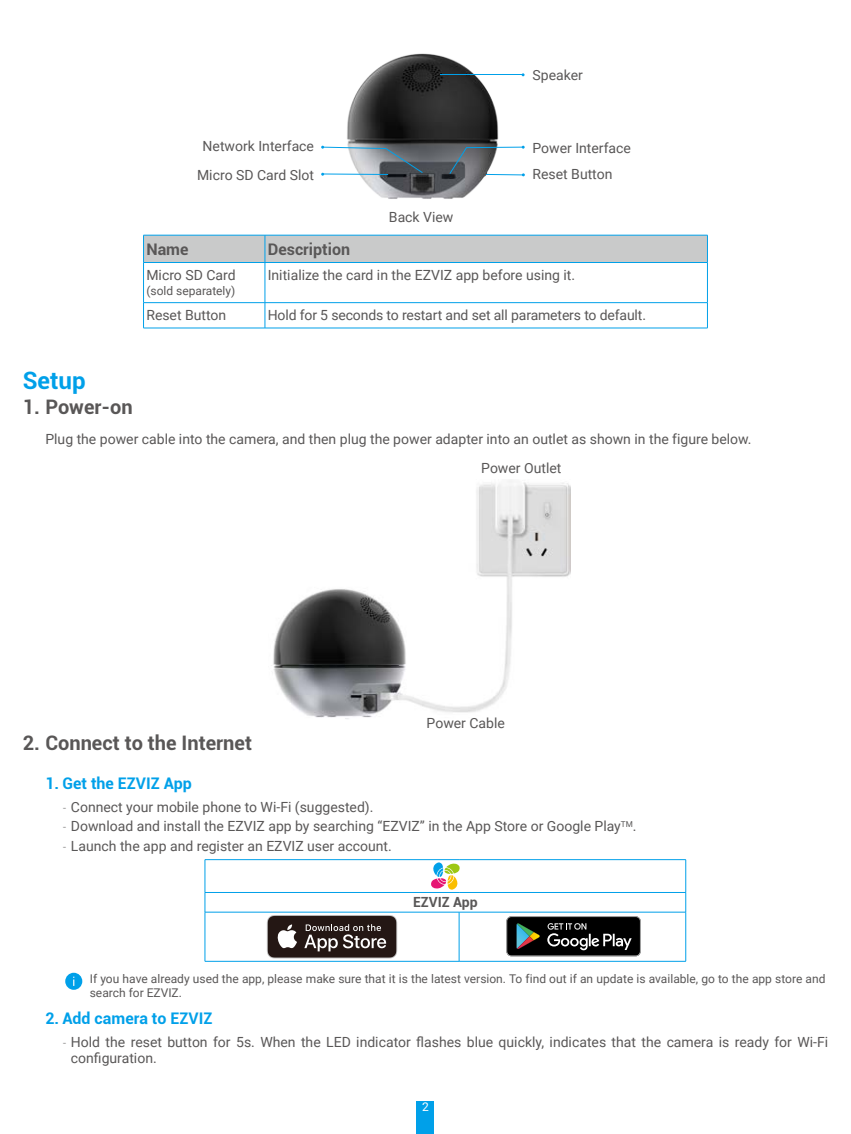
<style>
.page{position:relative;width:851px;height:1134px;background:#fff}
.page>*{position:absolute;margin:0;border:0;box-sizing:border-box;transform-origin:0 0}
.t1{font:700 24px "Roboto";color:#00a0e9}
.t2{font:700 20px "Roboto";color:#595757}
.t3{font:700 16px "Roboto";color:#00a0e9}
.t4{font:700 16px "Roboto";color:#595757}
.t5{font:14px/28.8px "Roboto";color:#595757}
.t6{font:700 14px "Roboto";color:#595757}
.t7{font:12px/14.4px "Roboto";color:#595757}
.t8{font:12px "Roboto";color:#fff}
.s1{font-family:"DIN Cond";font-weight:300}
</style>
<div class="page">
<div style="left:417px;top:1101px;width:17px;height:33px;background:#00a0e9"></div>
<img style="left:322px;top:53px;width:203px;height:146px">
<hr style="left:440px;top:75px;width:81px;height:1px;background:#00a0e9">
<svg style="left:449px;top:146px;width:75px;height:30px"></svg>
<svg style="left:321px;top:146px;width:102px;height:30px"></svg>
<div style="left:143px;top:235px;width:565px;height:27px;background:#c9caca"></div>
<hr style="left:143px;top:262px;width:122px;height:1px;background:#00a0e9">
<hr style="left:143px;top:263px;width:1px;height:40px;background:#00a0e9">
<hr style="left:265px;top:262px;width:442px;height:1px;background:#00a0e9">
<hr style="left:264px;top:263px;width:1px;height:40px;background:#00a0e9">
<hr style="left:707px;top:263px;width:1px;height:40px;background:#00a0e9">
<hr style="left:143px;top:302px;width:122px;height:1px;background:#00a0e9">
<svg style="left:143px;top:303px;width:1px;height:25px"></svg>
<hr style="left:265px;top:302px;width:442px;height:1px;background:#00a0e9">
<svg style="left:264px;top:303px;width:1px;height:25px"></svg>
<svg style="left:707px;top:303px;width:1px;height:25px"></svg>
<hr style="left:143px;top:328px;width:122px;height:1px;background:#00a0e9">
<hr style="left:265px;top:328px;width:442px;height:1px;background:#00a0e9">
<img style="left:273px;top:480px;width:297px;height:239px">
<hr style="left:205px;top:859px;width:254px;height:1px;background:#00a0e9">
<hr style="left:204px;top:860px;width:1px;height:32px;background:#00a0e9">
<hr style="left:459px;top:859px;width:226px;height:1px;background:#00a0e9">
<hr style="left:685px;top:860px;width:1px;height:32px;background:#00a0e9">
<hr style="left:205px;top:892px;width:254px;height:1px;background:#00a0e9">
<svg style="left:204px;top:892px;width:1px;height:20px"></svg>
<hr style="left:459px;top:892px;width:226px;height:1px;background:#00a0e9">
<svg style="left:685px;top:892px;width:1px;height:20px"></svg>
<hr style="left:205px;top:912px;width:254px;height:1px;background:#00a0e9">
<hr style="left:204px;top:912px;width:1px;height:49px;background:#00a0e9">
<hr style="left:459px;top:912px;width:226px;height:1px;background:#00a0e9">
<hr style="left:458px;top:912px;width:1px;height:49px;background:#00a0e9">
<hr style="left:685px;top:912px;width:1px;height:49px;background:#00a0e9">
<hr style="left:205px;top:961px;width:254px;height:1px;background:#00a0e9">
<hr style="left:459px;top:961px;width:226px;height:1px;background:#00a0e9">
<svg style="left:431px;top:862px;width:29px;height:28px"></svg>
<svg style="left:267px;top:915px;width:130px;height:43px;background:#4d4340"></svg>
<svg style="left:506px;top:916px;width:134px;height:40px;background:#282a29"></svg>
<div style="left:65px;top:973px;width:17px;height:17px;background:#00a0e9;border-radius:50%"></div>
<p class="t5" style="left:532px;top:61px;width:52px">Speaker</p>
<p class="t5" style="left:203px;top:131px;width:113px">Network Interface</p>
<p class="t5" style="left:532px;top:133px;width:100px">Power Interface</p>
<p class="t5" style="left:197px;top:160px;width:118px">Micro SD Card Slot</p>
<p class="t5" style="left:532px;top:159px;width:81px">Reset Button</p>
<p class="t5" style="left:389px;top:202px;width:66px">Back View</p>
<p class="t4" style="left:146px;top:238px;width:44px">Name</p>
<p class="t4" style="left:268px;top:238px;width:84px">Description</p>
<p class="t5" style="left:146px;top:260px;width:91px">Micro SD Card</p>
<p class="t7" style="left:146px;top:283px;width:90px">(sold separately)</p>
<p class="t5" style="left:268px;top:260px;width:309px">Initialize the card in the EZVIZ app before using it.</p>
<p class="t5" style="left:146px;top:300px;width:81px">Reset Button</p>
<p class="t5" style="left:268px;top:300px;width:379px">Hold for 5 seconds to restart and set all parameters to default.</p>
<h1 class="t1" style="left:23px;top:363px;width:64px">Setup</h1>
<h2 class="t2" style="left:23px;top:393px;width:112px">1. Power-on</h2>
<p class="t5" style="left:481px;top:424px;width:272px;text-indent:-436px">Plug the power cable into the camera, and then plug the power adapter into an outlet as shown in the figure below.<br>Power Outlet</p>
<p class="t5" style="left:426px;top:708px;width:80px">Power Cable</p>
<h2 class="t2" style="left:23px;top:729px;width:231px">2. Connect to the Internet</h2>
<p class="t3" style="left:45px;top:772px;width:148px">1. Get the EZVIZ App</p>
<p class="t5" style="left:62px;top:792px;width:312px"><span class="s1">-</span> Connect your mobile phone to Wi-Fi (suggested).</p>
<p class="t5" style="left:62px;top:811px;width:575px"><span class="s1">-</span> Download and install the EZVIZ app by searching “EZVIZ” in the App Store or Google Play<sup>TM</sup>.</p>
<p class="t5" style="left:62px;top:831px;width:331px"><span class="s1">-</span> Launch the app and register an EZVIZ user account.</p>
<p class="t6" style="left:413px;top:892px;width:66px">EZVIZ App</p>
<p class="t7" style="left:90px;top:971px;width:737px">If you have already used the app, please make sure that it is the latest version. To find out if an update is available, go to the app store and search for EZVIZ.</p>
<p class="t3" style="left:45px;top:1007px;width:168px">2. Add camera to EZVIZ</p>
<p class="t5" style="left:71px;top:1032px;width:758px;line-height:16.8px;text-indent:-9px"><span class="s1">-</span> Hold the reset button for 5s. When the LED indicator flashes blue quickly, indicates that the camera is ready for Wi-Fi configuration.</p>
<p class="t8" style="left:422px;top:1099px;width:8px">2</p>
</div>
